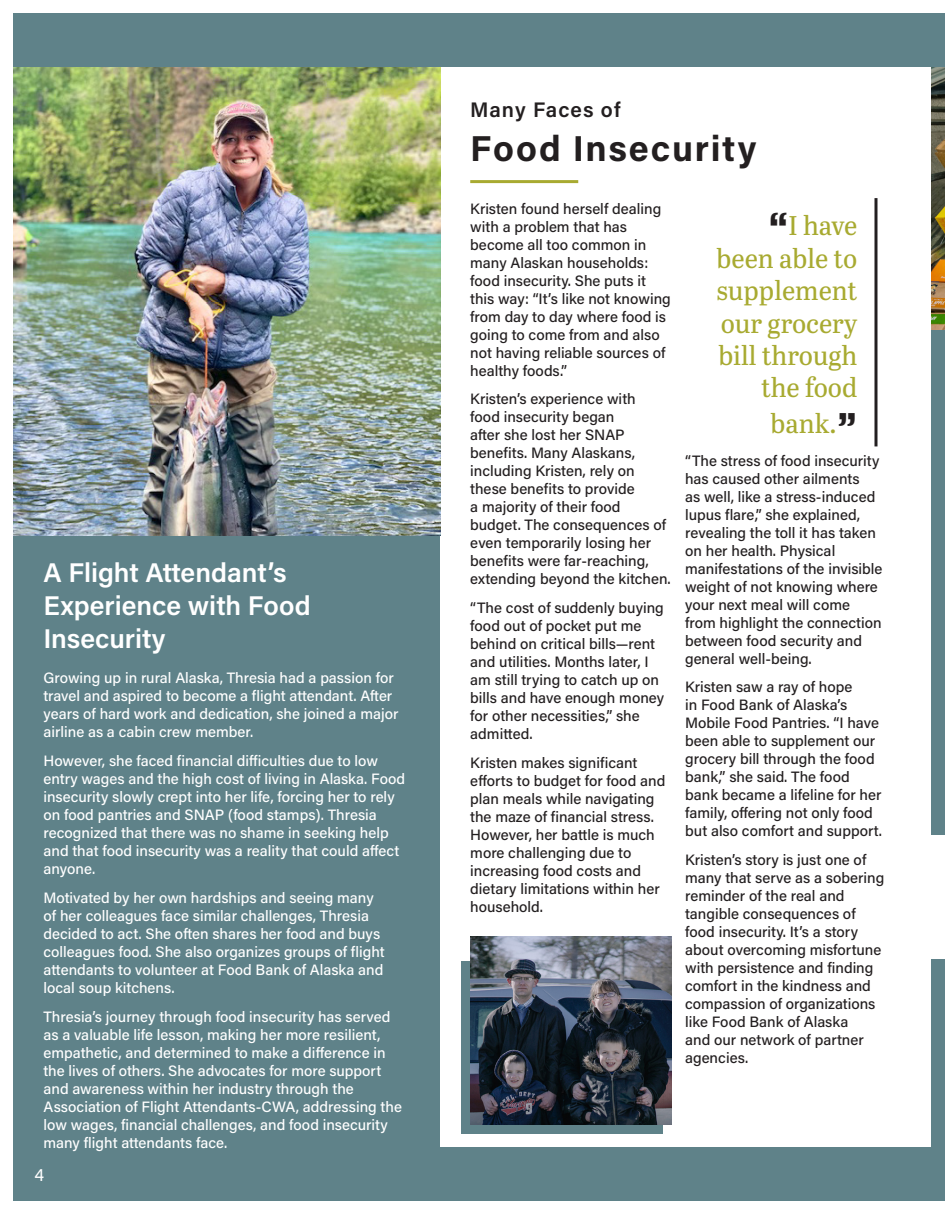
<style>
.page{position:relative;width:945px;height:1215px;background:#fff}
.page>*{position:absolute;margin:0;border:0;box-sizing:border-box;transform-origin:0 0}
.t1{font:700 36px "Acumin Pro";letter-spacing:.05em;color:#231f20}
.t2{font:27px/32.4px "Abril Titling";color:#a8aa31;text-align:right}
.t3{font:600 27px/33px "Acumin Pro";color:#fff}
.t4{font:600 21px "Acumin Pro";letter-spacing:.05em;color:#231f20}
.t5{font:18px "Acumin Pro";color:#fff}
.t6{font:500 15px/18px "Acumin Pro";color:#231f20}
.t7{font:500 15px/18px "Acumin Pro";color:#fff}
.s1{font-family:"Halyard Micro";font-weight:900;font-size:30px;color:#231f20}
</style>
<div class="page">
<div style="left:14px;top:1148px;width:931px;height:54px;background:#5f8289"></div>
<div style="left:14px;top:14px;width:931px;height:54px;background:#5f8289"></div>
<div style="left:461px;top:961px;width:202px;height:173px;background:#5f8289"></div>
<div style="left:14px;top:531px;width:426px;height:621px;background:#5f8289"></div>
<div style="left:932px;top:297px;width:13px;height:861px;background:#5f8289"></div>
<div style="left:925px;top:835px;width:20px;height:124px;background:#fff"></div>
<img style="left:14px;top:68px;width:426px;height:468px">
<img style="left:932px;top:68px;width:13px;height:262px">
<svg style="left:874px;top:198px;width:4px;height:248px"></svg>
<hr style="left:470px;top:180px;width:108px;height:3px;background:#a8aa31">
<img style="left:470px;top:936px;width:202px;height:189px">
<p class="t3" style="left:44px;top:555px;width:269px">A Flight Attendant’s<br>Experience with Food<br>Insecurity</p>
<p class="t7" style="left:44px;top:669px;width:356px">Growing up in rural Alaska, Thresia had a passion for travel and aspired to become a flight attendant. After years of hard work and dedication, she joined a major airline as a cabin crew member.</p>
<p class="t7" style="left:44px;top:751px;width:363px">However, she faced financial difficulties due to low entry wages and the high cost of living in Alaska. Food insecurity slowly crept into her life, forcing her to rely on food pantries and SNAP (food stamps). Thresia recognized that there was no shame in seeking help and that food insecurity was a reality that could affect anyone.</p>
<p class="t7" style="left:44px;top:888px;width:343px">Motivated by her own hardships and seeing many of her colleagues face similar challenges, Thresia decided to act. She often shares her food and buys colleagues food. She also organizes groups of flight attendants to volunteer at Food Bank of Alaska and local soup kitchens.</p>
<p class="t7" style="left:44px;top:1007px;width:360px">Thresia’s journey through food insecurity has served as a valuable life lesson, making her more resilient, empathetic, and determined to make a difference in the lives of others. She advocates for more support and awareness within her industry through the Association of Flight Attendants-CWA, addressing the low wages, financial challenges, and food insecurity many flight attendants face.</p>
<p class="t5" style="left:35px;top:1162px;width:11px">4</p>
<p class="t4" style="left:470px;top:95px;width:152px">Many Faces of</p>
<p class="t1" style="left:470px;top:123px;width:288px">Food Insecurity</p>
<p class="t6" style="left:470px;top:199px;width:202px">Kristen found herself dealing with a problem that has become all too common in many Alaskan households: food insecurity. She puts it this way: “It’s like not knowing from day to day where food is going to come from and also not having reliable sources of healthy foods.”</p>
<p class="t6" style="left:470px;top:390px;width:202px">Kristen’s experience with<br>food insecurity began<br>after she lost her SNAP benefits. Many Alaskans, including Kristen, rely on these benefits to provide<br>a majority of their food budget. The consequences of even temporarily losing her benefits were far-reaching, extending beyond the kitchen.</p>
<p class="t6" style="left:470px;top:598px;width:196px">“The cost of suddenly buying food out of pocket put me behind on critical bills—rent and utilities. Months later, I am still trying to catch up on bills and have enough money for other necessities,” she admitted.</p>
<p class="t6" style="left:470px;top:753px;width:197px">Kristen makes significant efforts to budget for food and plan meals while navigating the maze of financial stress.<br>However, her battle is much more challenging due to increasing food costs and dietary limitations within her household.</p>
<p class="t2" style="left:716px;top:208px;width:143px"><span class="s1">“</span>I have been able to supplement our grocery bill through the food</p>
<p class="t2" style="left:770px;top:406px;width:89px">bank.<span class="s1">”</span></p>
<p class="t6" style="left:685px;top:451px;width:199px">“The stress of food insecurity has caused other ailments<br>as well, like a stress-induced lupus flare,” she explained, revealing the toll it has taken on her health. Physical manifestations of the invisible weight of not knowing where your next meal will come from highlight the connection between food security and general well-being.</p>
<p class="t6" style="left:685px;top:678px;width:199px">Kristen saw a ray of hope<br>in Food Bank of Alaska’s<br>Mobile Food Pantries. “I have been able to supplement our grocery bill through the food bank,” she said. The food bank became a lifeline for her family, offering not only food but also comfort and support.</p>
<p class="t6" style="left:685px;top:850px;width:201px">Kristen’s story is just one of many that serve as a sobering reminder of the real and tangible consequences of food insecurity. It’s a story about overcoming misfortune with persistence and finding comfort in the kindness and compassion of organizations like Food Bank of Alaska<br>and our network of partner agencies.</p>
</div>
